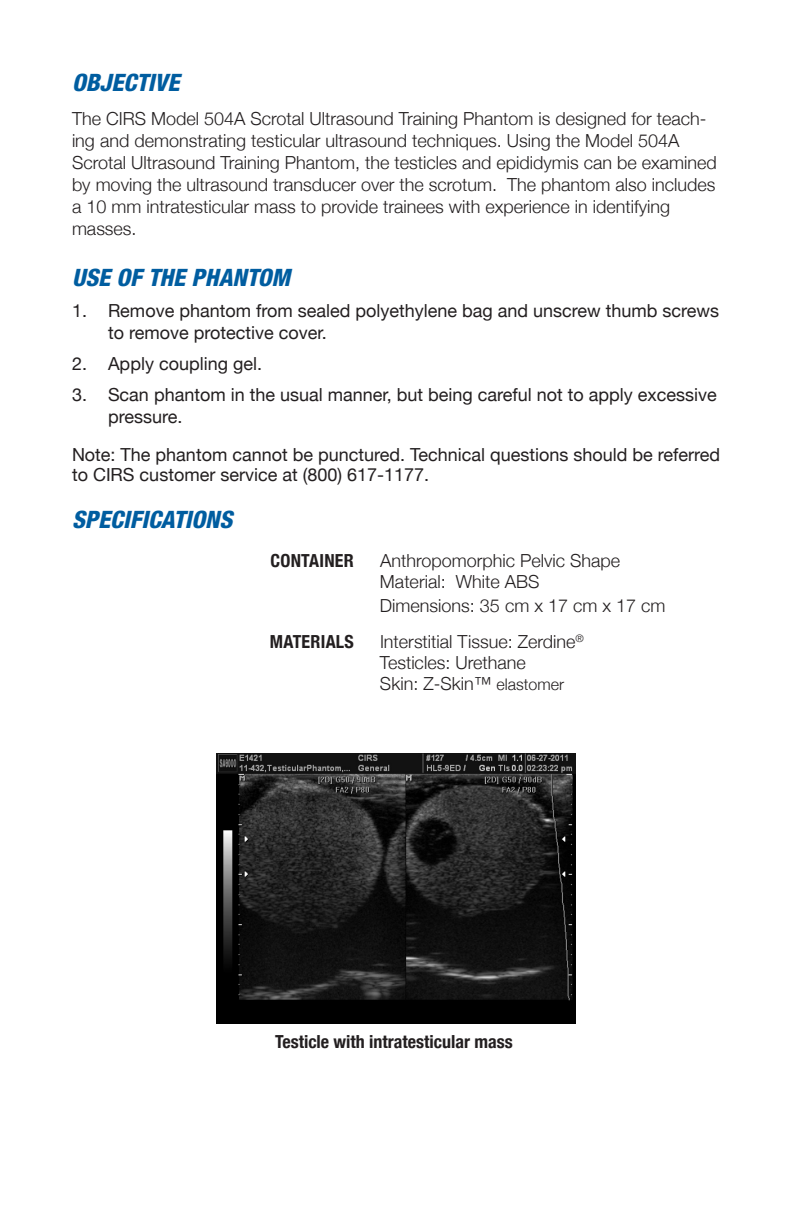
<style>
.page{position:relative;width:792px;height:1224px;background:#fff}
.page>*{position:absolute;margin:0;border:0;box-sizing:border-box;transform-origin:0 0}
.UG_TEXT{font:italic 800 condensed 24px "Helvetica Neue";color:#005da0}
.New_Plain_Text{font:300 18px/22px "Helvetica Neue";color:#231f20}
.New_Plain_Text-2{font:18px/22px "Helvetica Neue";color:#231f20}
.UG_Subhead_1{font:300 18px/21px "Helvetica Neue";color:#231f20}
.B_Main_Text_HN45_9_1{font:700 condensed 18px "Helvetica Neue";color:#231f20}
.UG_Subhead_1-2{font:700 condensed 18px "Helvetica Neue";letter-spacing:.015em;color:#231f20}
.s1{font-size:16px}
</style>
<div class="page">
<img style="left:216px;top:754px;width:360px;height:270px">
<p class="UG_TEXT" style="left:72px;top:68px;width:109px">OBJECTIVE</p>
<p class="New_Plain_Text" style="left:72px;top:107px;width:646px">The CIRS Model 504A Scrotal Ultrasound Training Phantom is designed for teach&shy;ing and demonstrating testicular ultrasound techniques. Using the Model 504A Scrotal Ultrasound Training Phantom, the testicles and epididymis can be examined by moving the ultrasound transducer over the scrotum. The phantom also includes a 10 mm intratesticular mass to provide trainees with experience in identifying masses.</p>
<p class="UG_TEXT" style="left:72px;top:262px;width:220px">USE OF THE PHANTOM</p>
<p class="New_Plain_Text-2" style="left:108px;top:300px;width:613px;text-indent:-36px">1. Remove phantom from sealed polyethylene bag and unscrew thumb screws to remove protective cover.</p>
<p class="New_Plain_Text-2" style="left:72px;top:353px;width:192px">2. Apply coupling gel.</p>
<p class="New_Plain_Text-2" style="left:108px;top:384px;width:610px;text-indent:-36px">3. Scan phantom in the usual manner, but being careful not to apply excessive pressure.</p>
<p class="New_Plain_Text-2" style="left:72px;top:445px;width:650px;line-height:20px">Note: The phantom cannot be punctured. Technical questions should be referred to CIRS customer service at (800) 617-1177.</p>
<p class="UG_TEXT" style="left:72px;top:505px;width:162px">SPECIFICATIONS</p>
<p class="UG_Subhead_1-2" style="left:271px;top:550px;width:85px">CONTAINER</p>
<p class="UG_Subhead_1" style="left:380px;top:550px;width:242px">Anthropomorphic Pelvic Shape<br>Material: White ABS</p>
<p class="UG_Subhead_1" style="left:380px;top:595px;width:287px">Dimensions: 35 cm x 17 cm x 17 cm</p>
<p class="UG_Subhead_1-2" style="left:270px;top:630px;width:85px">MATERIALS</p>
<p class="UG_Subhead_1" style="left:380px;top:630px;width:205px">Interstitial Tissue: Zerdine<sup>®<br></sup>Testicles: Urethane<br>Skin: Z-Skin™ <span class="s1">elastomer</span></p>
<p class="B_Main_Text_HN45_9_1" style="left:275px;top:1031px;width:239px">Testicle with intratesticular mass</p>
</div>
